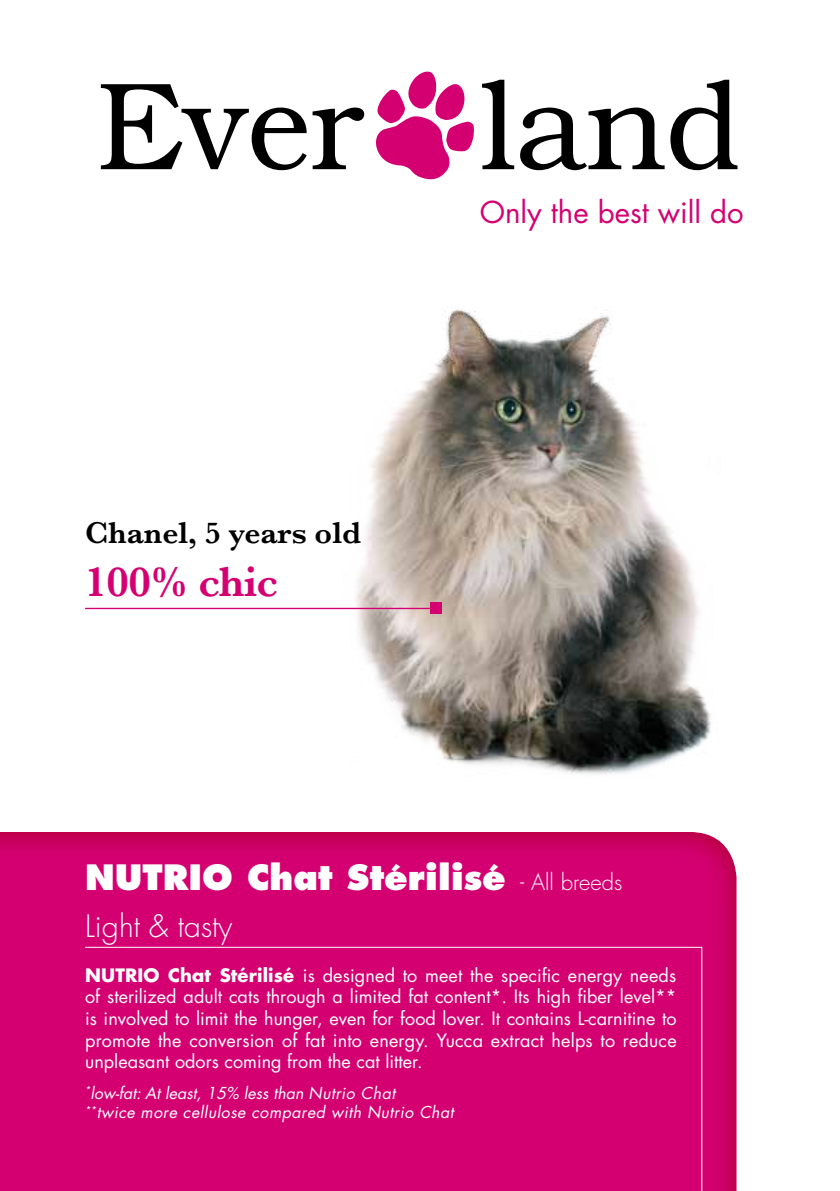
<style>
.page{position:relative;width:840px;height:1191px;background:#fff}
.page>*{position:absolute;margin:0;border:0;box-sizing:border-box;transform-origin:0 0}
.t1{font:600 43.6px "Baskerville";letter-spacing:-.02em;color:#d40072}
.t2{font:800 34px "Futura";color:#fff}
.t3{font:600 31.4px "Baskerville";color:#000}
.t4{font:300 30px "Futura";color:#fff}
.t5{font:29.4px "Futura";color:#d40072}
.t6{font:18px/21.6px "Futura";color:#fff;text-align:justify}
.t7{font:italic 16px/19.2px "Futura";letter-spacing:.03em;color:#fff}
.s1{font-weight:300;font-size:22px}
.s2{font-weight:700}
</style>
<div class="page">
<img style="left:326px;top:309px;width:385px;height:466px">
<svg style="left:375px;top:71px;width:99px;height:109px"></svg>
<hr style="left:85px;top:608px;width:351px;height:1px;background:#d40072">
<div style="left:430px;top:602px;width:11px;height:12px;background:#d40072"></div>
<svg style="left:0;top:832px;width:737px;height:359px;background:#d1016e"></svg>
<svg style="left:101px;top:84px;width:205px;height:86px"></svg>
<svg style="left:312px;top:108px;width:52px;height:61px"></svg>
<svg style="left:482px;top:80px;width:32px;height:89px"></svg>
<svg style="left:520px;top:108px;width:144px;height:62px"></svg>
<svg style="left:670px;top:80px;width:67px;height:90px"></svg>
<div style="left:84px;top:946px;width:618px;height:245px;background:#d40072"></div>
<h3 class="t3" style="left:85px;top:511px;width:277px">Chanel, 5 years old</h3>
<h1 class="t1" style="left:85px;top:550px;width:194px">100% chic</h1>
<h3 class="t5" style="left:479px;top:191px;width:265px">Only the best will do</h3>
<h2 class="t2" style="left:85px;top:856px;width:538px">NUTRIO Chat Stérilisé <span class="s1">- All breeds</span></h2>
<h3 class="t4" style="left:85px;top:907px;width:149px">Light &amp; tasty</h3>
<p class="t6" style="left:85px;top:964px;width:592px"><span class="s2">NUTRIO Chat Stérilisé</span> is designed to meet the specific energy needs of sterilized adult cats through a limited fat content*. Its high fiber level** is involved to limit the hunger, even for food lover. It contains L-carnitine to promote the conversion of fat into energy. Yucca extract helps to reduce unpleasant odors coming from the cat litter.</p>
<p class="t7" style="left:85px;top:1083px;width:370px"><sup>*</sup>low-fat: At least, 15% less than Nutrio Chat<br><sup>**</sup>twice more cellulose compared with Nutrio Chat</p>
</div>
